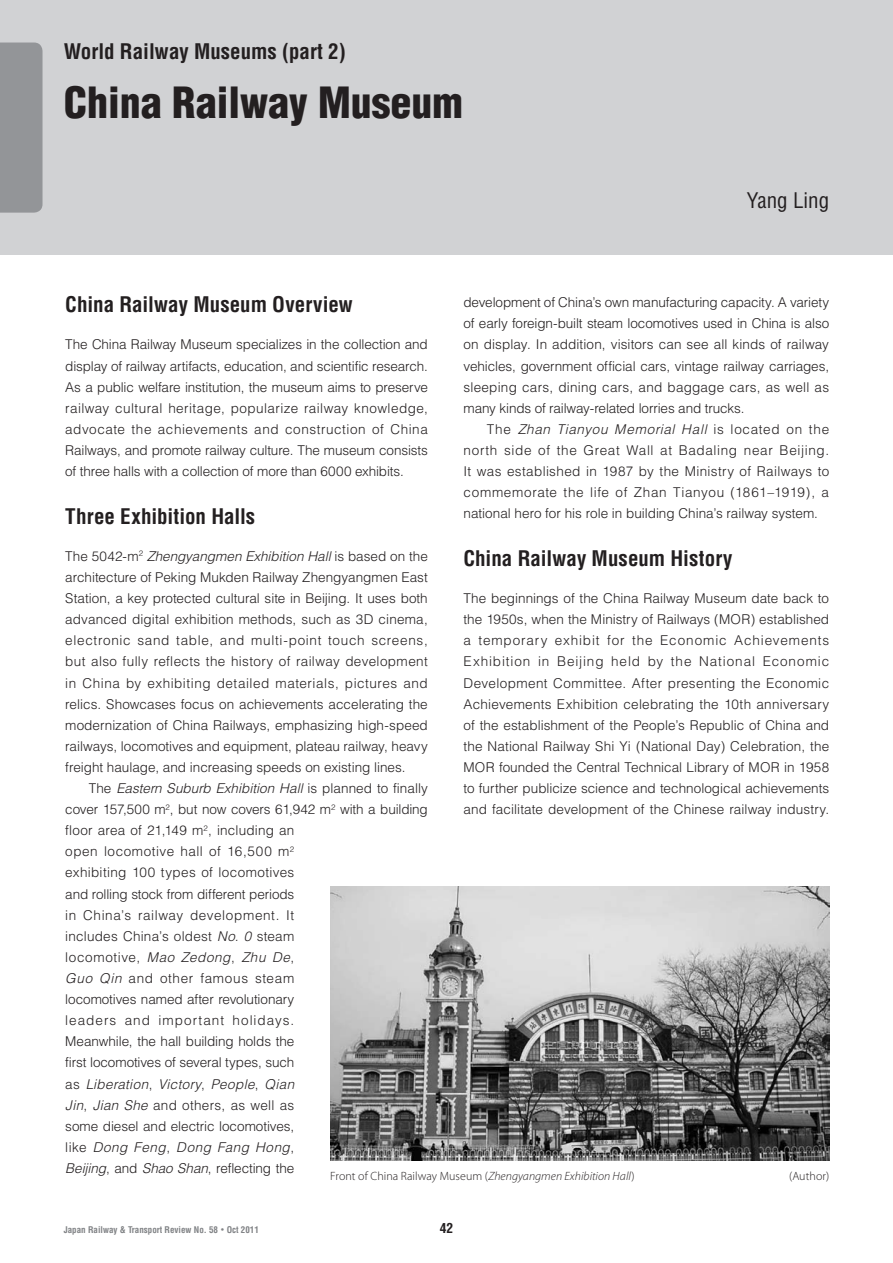
<style>
.page{position:relative;width:893px;height:1263px;background:#fff}
.page>*{position:absolute;margin:0;border:0;box-sizing:border-box;transform-origin:0 0}
.t1{font:900 condensed 42px "Helvetica";color:#231f20}
.t2{font:700 condensed 21px "Helvetica";color:#231f20}
.t3{font:condensed 21px "Helvetica";color:#231f20}
.t4{font:300 13.5px/21.1px "Helvetica";color:#231f20;text-align:justify}
.t5{font:700 condensed 13.5px "Helvetica";color:#231f20}
.t6{font:300 12px "Myriad Pro";letter-spacing:.005em;color:#231f20}
.t7{font:700 condensed 9px "Helvetica";color:#808285}
.s1{font-style:italic}
.s2{font-weight:300;font-size:6.75px}
</style>
<div class="page">
<div style="left:0;top:0;width:893px;height:255px;background:#d1d2d4"></div>
<div style="left:0;top:43px;width:43px;height:170px;background:#939598"></div>
<img style="left:330px;top:886px;width:499px;height:274px">
<h2 class="t2" style="left:64px;top:38px;width:283px">World Railway Museums (part 2)</h2>
<h1 class="t1" style="left:64px;top:76px;width:401px">China Railway Museum</h1>
<h2 class="t3" style="left:747px;top:187px;width:84px">Yang Ling</h2>
<h2 class="t2" style="left:65px;top:292px;width:289px">China Railway Museum Overview</h2>
<p class="t4" style="left:65px;top:334px;width:364px">The China Railway Museum specializes in the collection and display of railway artifacts, education, and scientific research.<br>As a public welfare institution, the museum aims to preserve railway cultural heritage, popularize railway knowledge, advocate the achievements and construction of China Railways, and promote railway culture. The museum consists of three halls with a collection of more than 6000 exhibits.</p>
<h2 class="t2" style="left:65px;top:503px;width:192px">Three Exhibition Halls</h2>
<p class="t4" style="left:65px;top:545px;width:364px">The 5042-m<sup>2</sup> <span class="s1">Zhengyangmen Exhibition Hall</span> is based on the architecture of Peking Mukden Railway Zhengyangmen East Station, a key protected cultural site in Beijing. It uses both advanced digital exhibition methods, such as 3D cinema, electronic sand table, and multi-point touch screens, but also fully reflects the history of railway development in China by exhibiting detailed materials, pictures and relics. Showcases focus on achievements accelerating the modernization of China Railways, emphasizing high-speed railways, locomotives and equipment, plateau railway, heavy freight haulage, and increasing speeds on existing lines.</p>
<p class="t4" style="left:65px;top:777px;width:364px;text-align:left;text-indent:23px">The <span class="s1">Eastern Suburb Exhibition Hall</span> is planned to finally cover 157,500 m<sup>2</sup>, but now covers 61,942 m<sup>2</sup> with a building floor area of 21,149 m<sup>2</sup>, including an<br>open locomotive hall of 16,500 m<sup>2<br></sup>exhibiting 100 types of locomotives<br>and rolling stock from different periods<br>in China’s railway development. It<br>includes China’s oldest <span class="s1">No. 0</span> steam<br>locomotive, <span class="s1">Mao Zedong</span>, <span class="s1">Zhu De</span>,<br><span class="s1">Guo Qin</span> and other famous steam<br>locomotives named after revolutionary<br>leaders and important holidays.<br>Meanwhile, the hall building holds the<br>first locomotives of several types, such<br>as <span class="s1">Liberation</span>, <span class="s1">Victory</span>, <span class="s1">People</span>, <span class="s1">Qian<br>Jin</span>, <span class="s1">Jian She</span> and others, as well as<br>some diesel and electric locomotives,<br>like <span class="s1">Dong Feng</span>, <span class="s1">Dong Fang Hong</span>,<br><span class="s1">Beijing</span>, and <span class="s1">Shao Shan</span>, reflecting the</p>
<p class="t4" style="left:463px;top:292px;width:367px">development of China’s own manufacturing capacity. A variety of early foreign-built steam locomotives used in China is also on display. In addition, visitors can see all kinds of railway vehicles, government official cars, vintage railway carriages, sleeping cars, dining cars, and baggage cars, as well as many kinds of railway-related lorries and trucks.</p>
<p class="t4" style="left:463px;top:418px;width:367px;text-indent:23px">The <span class="s1">Zhan Tianyou Memorial Hall</span> is located on the north side of the Great Wall at Badaling near Beijing.<br>It was established in 1987 by the Ministry of Railways to commemorate the life of Zhan Tianyou (1861–1919), a national hero for his role in building China’s railway system.</p>
<h2 class="t2" style="left:463px;top:545px;width:271px">China Railway Museum History</h2>
<p class="t4" style="left:463px;top:588px;width:367px">The beginnings of the China Railway Museum date back to the 1950s, when the Ministry of Railways (MOR) established a temporary exhibit for the Economic Achievements Exhibition in Beijing held by the National Economic Development Committee. After presenting the Economic Achievements Exhibition celebrating the 10th anniversary of the establishment of the People’s Republic of China and the National Railway Shi Yi (National Day) Celebration, the MOR founded the Central Technical Library of MOR in 1958 to further publicize science and technological achievements and facilitate development of the Chinese railway industry.</p>
<p class="t6" style="left:330px;top:1169px;width:306px">Front of China Railway Museum (<span class="s1">Zhengyangmen Exhibition Hall</span>)</p>
<p class="t6" style="left:789px;top:1169px;width:42px">(Author)</p>
<p class="t7" style="left:64px;top:1224px;width:197px">Japan Railway &amp; Transport Review No. 58 <span class="s2">•</span> Oct 2011</p>
<p class="t5" style="left:440px;top:1220px;width:15px">42</p>
</div>
